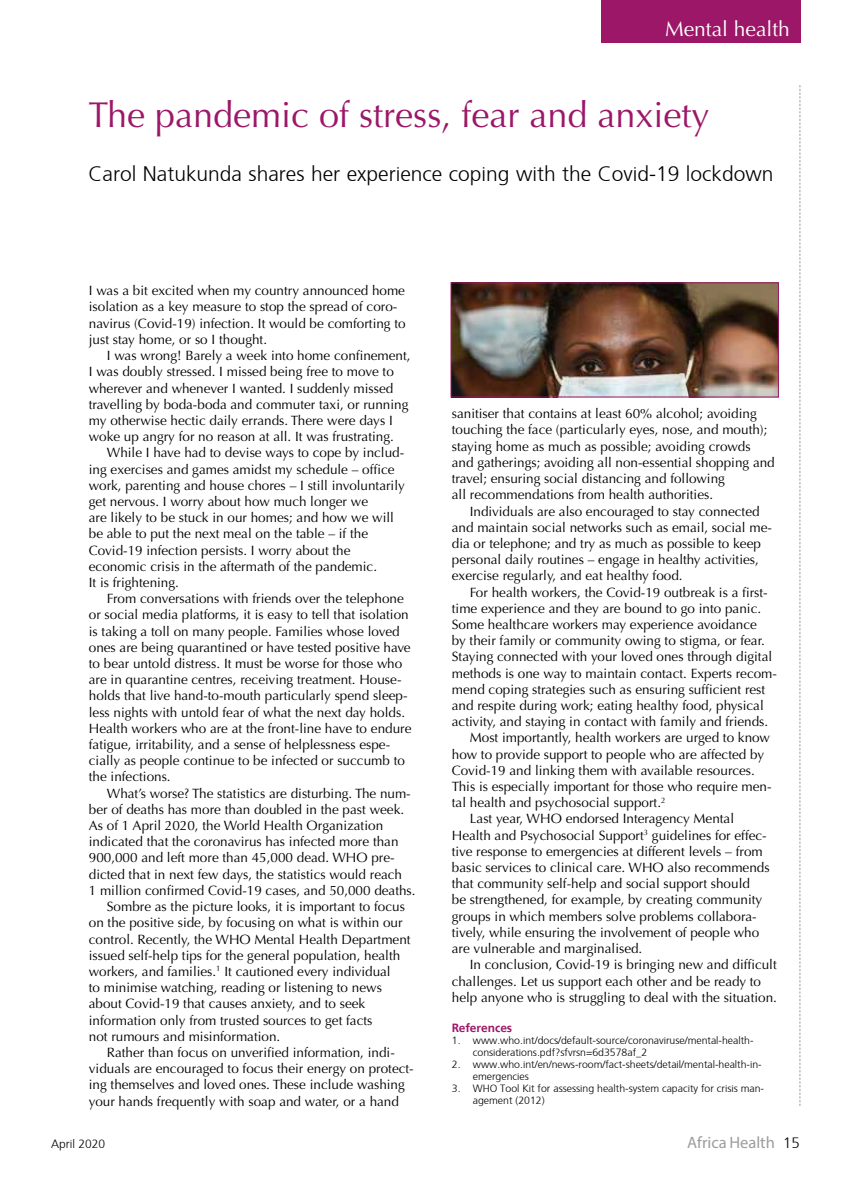
<style>
.page{position:relative;width:851px;height:1191px;background:#fff}
.page>*{position:absolute;margin:0;border:0;box-sizing:border-box;transform-origin:0 0}
.t1{font:36px "Optima";color:#9c1767}
.t2{font:300 21px "Frutiger";color:#000}
.t3{font:21px "Optima";color:#fff}
.t4{font:16.5px "Myriad Pro";color:#9d9d9c}
.t5{font:13.5px/16.2px "Optima";color:#000}
.t6{font:300 12px "Frutiger";color:#000}
.t7{font:700 11.85px "Frutiger";color:#9c1767}
.t8{font:300 10.5px/12px "Frutiger";color:#000}
.s1{font-family:"Frutiger";font-weight:300;font-size:15px;color:#000}
</style>
<div class="page">
<svg style="left:799px;top:85px;width:1px;height:1021px"></svg>
<div style="left:600px;top:0;width:200px;height:43px;background:#9c1767"></div>
<img style="left:452px;top:284px;width:324px;height:111px">
<div style="left:450px;top:282px;width:328px;height:115px;border:1px solid #9c1767"></div>
<h2 class="t3" style="left:665px;top:17px;width:126px">Mental health</h2>
<h2 class="t3" style="left:723px;top:17px;width:67px">Feature</h2>
<h1 class="t1" style="left:89px;top:94px;width:622px">The pandemic of stress, fear and anxiety</h1>
<h2 class="t2" style="left:89px;top:165px;width:686px">Carol Natukunda shares her experience coping with the Covid-19 lockdown</h2>
<p class="t5" style="left:89px;top:283px;width:318px">I was a bit excited when my country announced home isolation as a key measure to stop the spread of coro&shy;navirus (Covid-19) infection. It would be comforting to just stay home, or so I thought.</p>
<p class="t5" style="left:89px;top:347px;width:323px;text-indent:18px">I was wrong! Barely a week into home confinement, I was doubly stressed. I missed being free to move to wherever and whenever I wanted. I suddenly missed travelling by boda-boda and commuter taxi, or running my otherwise hectic daily errands. There were days I woke up angry for no reason at all. It was frustrating.</p>
<p class="t5" style="left:89px;top:445px;width:317px;text-indent:18px">While I have had to devise ways to cope by includ&shy;ing exercises and games amidst my schedule – office work, parenting and house chores – I still involuntarily get nervous. I worry about how much longer we<br>are likely to be stuck in our homes; and how we will be able to put the next meal on the table – if the Covid-19 infection persists. I worry about the economic crisis in the aftermath of the pandemic.<br>It is frightening.</p>
<p class="t5" style="left:89px;top:590px;width:324px;text-indent:18px">From conversations with friends over the telephone or social media platforms, it is easy to tell that isolation is taking a toll on many people. Families whose loved ones are being quarantined or have tested positive have to bear untold distress. It must be worse for those who are in quarantine centres, receiving treatment. House&shy;holds that live hand-to-mouth particularly spend sleep&shy;less nights with untold fear of what the next day holds.<br>Health workers who are at the front-line have to endure fatigue, irritability, and a sense of helplessness espe&shy;cially as people continue to be infected or succumb to the infections.</p>
<p class="t5" style="left:107px;top:785px;width:305px">What’s worse? The statistics are disturbing. The num-</p>
<p class="t5" style="left:89px;top:801px;width:317px">ber of deaths has more than doubled in the past week.</p>
<p class="t5" style="left:89px;top:817px;width:296px">As of 1 April 2020, the World Health Organization</p>
<p class="t5" style="left:89px;top:833px;width:311px">indicated that the coronavirus has infected more than</p>
<p class="t5" style="left:89px;top:850px;width:307px">900,000 and left more than 45,000 dead. WHO pre-</p>
<p class="t5" style="left:89px;top:866px;width:314px">dicted that in next few days, the statistics would reach</p>
<p class="t5" style="left:89px;top:882px;width:328px">1 million confirmed Covid-19 cases, and 50,000 deaths.</p>
<p class="t5" style="left:107px;top:898px;width:299px">Sombre as the picture looks, it is important to focus</p>
<p class="t5" style="left:89px;top:914px;width:315px">on the positive side, by focusing on what is within our</p>
<p class="t5" style="left:89px;top:931px;width:323px">control. Recently, the WHO Mental Health Department</p>
<p class="t5" style="left:89px;top:947px;width:313px">issued self-help tips for the general population, health</p>
<p class="t5" style="left:89px;top:963px;width:303px">workers, and families.<sup>1</sup> It cautioned every individual</p>
<p class="t5" style="left:89px;top:979px;width:294px">to minimise watching, reading or listening to news</p>
<p class="t5" style="left:89px;top:995px;width:278px">about Covid-19 that causes anxiety, and to seek</p>
<p class="t5" style="left:89px;top:1012px;width:285px">information only from trusted sources to get facts</p>
<p class="t5" style="left:89px;top:1028px;width:193px">not rumours and misinformation.</p>
<p class="t5" style="left:107px;top:1044px;width:289px">Rather than focus on unverified information, indi-</p>
<p class="t5" style="left:89px;top:1060px;width:326px">viduals are encouraged to focus their energy on protect-</p>
<p class="t5" style="left:89px;top:1076px;width:317px">ing themselves and loved ones. These include washing</p>
<p class="t5" style="left:89px;top:1093px;width:311px">your hands frequently with soap and water, or a hand</p>
<p class="t5" style="left:452px;top:406px;width:324px">sanitiser that contains at least 60% alcohol; avoiding touching the face (particularly eyes, nose, and mouth); staying home as much as possible; avoiding crowds and gatherings; avoiding all non-essential shopping and travel; ensuring social distancing and following<br>all recommendations from health authorities.</p>
<p class="t5" style="left:452px;top:503px;width:321px;text-indent:18px">Individuals are also encouraged to stay connected and maintain social networks such as email, social me&shy;dia or telephone; and try as much as possible to keep personal daily routines – engage in healthy activities, exercise regularly, and eat healthy food.</p>
<p class="t5" style="left:470px;top:584px;width:299px">For health workers, the Covid-19 outbreak is a first-</p>
<p class="t5" style="left:452px;top:600px;width:311px">time experience and they are bound to go into panic.</p>
<p class="t5" style="left:452px;top:616px;width:306px">Some healthcare workers may experience avoidance</p>
<p class="t5" style="left:452px;top:632px;width:314px">by their family or community owing to stigma, or fear.</p>
<p class="t5" style="left:452px;top:649px;width:322px">Staying connected with your loved ones through digital</p>
<p class="t5" style="left:452px;top:665px;width:326px">methods is one way to maintain contact. Experts recom-</p>
<p class="t5" style="left:452px;top:681px;width:315px">mend coping strategies such as ensuring sufficient rest</p>
<p class="t5" style="left:452px;top:697px;width:313px">and respite during work; eating healthy food, physical</p>
<p class="t5" style="left:452px;top:713px;width:318px">activity, and staying in contact with family and friends.</p>
<p class="t5" style="left:470px;top:730px;width:302px">Most importantly, health workers are urged to know</p>
<p class="t5" style="left:452px;top:746px;width:314px">how to provide support to people who are affected by</p>
<p class="t5" style="left:452px;top:762px;width:304px">Covid-19 and linking them with available resources.</p>
<p class="t5" style="left:452px;top:778px;width:321px">This is especially important for those who require men-</p>
<p class="t5" style="left:452px;top:794px;width:215px">tal health and psychosocial support.<sup>2</sup></p>
<p class="t5" style="left:470px;top:811px;width:266px">Last year, WHO endorsed Interagency Mental</p>
<p class="t5" style="left:452px;top:827px;width:316px">Health and Psychosocial Support<sup>3</sup> guidelines for effec-</p>
<p class="t5" style="left:452px;top:843px;width:312px">tive response to emergencies at different levels – from</p>
<p class="t5" style="left:452px;top:859px;width:319px">basic services to clinical care. WHO also recommends</p>
<p class="t5" style="left:452px;top:875px;width:299px">that community self-help and social support should</p>
<p class="t5" style="left:452px;top:892px;width:312px">be strengthened, for example, by creating community</p>
<p class="t5" style="left:452px;top:908px;width:306px">groups in which members solve problems collabora-</p>
<p class="t5" style="left:452px;top:924px;width:309px">tively, while ensuring the involvement of people who</p>
<p class="t5" style="left:452px;top:940px;width:192px">are vulnerable and marginalised.</p>
<p class="t5" style="left:470px;top:956px;width:308px">In conclusion, Covid-19 is bringing new and difficult</p>
<p class="t5" style="left:452px;top:973px;width:311px">challenges. Let us support each other and be ready to</p>
<p class="t5" style="left:452px;top:989px;width:326px">help anyone who is struggling to deal with the situation.</p>
<p class="t7" style="left:452px;top:1020px;width:62px">References</p>
<p class="t8" style="left:473px;top:1035px;width:282px;text-indent:-21px">1. www.who.int/docs/default-source/coronaviruse/mental-health&shy;considerations.pdf?sfvrsn=6d3578af_2</p>
<p class="t8" style="left:473px;top:1059px;width:290px;text-indent:-21px">2. www.who.int/en/news-room/fact-sheets/detail/mental-health-in&shy;emergencies</p>
<p class="t8" style="left:473px;top:1083px;width:293px;text-indent:-21px">3. WHO Tool Kit for assessing health-system capacity for crisis man&shy;agement (2012)</p>
<p class="t6" style="left:51px;top:1138px;width:56px">April 2020</p>
<p class="t4" style="left:687px;top:1132px;width:114px">Africa Health <span class="s1">15</span></p>
</div>
